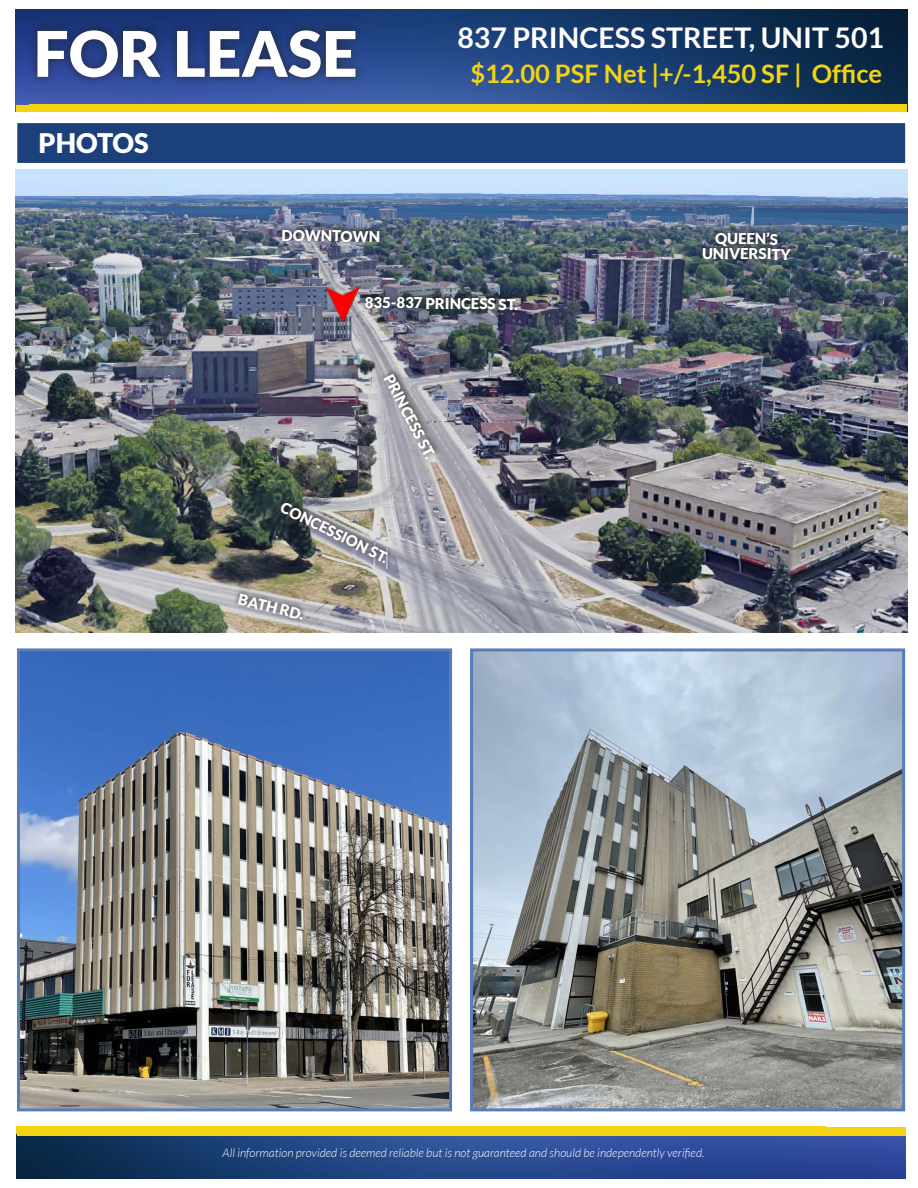
<style>
.page{position:relative;width:918px;height:1188px;background:#fff}
.page>*{position:absolute;margin:0;border:0;box-sizing:border-box;transform-origin:0 0}
.t1{font:900 63px "Lato";color:#fff}
.t2{font:700 28.5px "Lato";color:#fff}
.t3{font:900 27px "Lato";color:#fff}
.t4{font:700 25.5px "Lato";color:#f1d315}
.t5{font:900 15px "Lato";color:#fff}
.t6{font:italic 300 12px "Lato";color:#fff}
</style>
<div class="page">
<img style="left:17px;top:1135px;width:888px;height:43px">
<div style="left:17px;top:1127px;width:888px;height:8px;background:#f4d312"></div>
<div style="left:17px;top:123px;width:888px;height:40px;background:#1c407a;border:2px solid #1c407a"></div>
<img style="left:16px;top:10px;width:891px;height:101px">
<div style="left:16px;top:105px;width:890px;height:7px;background:#f4d312"></div>
<div style="left:28px;top:21px;width:337px;height:65px;background:#231f20;opacity:.75"></div>
<img style="left:16px;top:170px;width:891px;height:463px">
<img style="left:21px;top:652px;width:427px;height:455px">
<div style="left:17px;top:648px;width:435px;height:463px;border:3px solid #577cb9"></div>
<img style="left:474px;top:652px;width:427px;height:455px">
<div style="left:470px;top:648px;width:435px;height:463px;border:3px solid #577cb9"></div>
<img style="left:272px;top:493px;width:125px;height:78px">
<svg style="left:376px;top:365px;width:68px;height:102px;background:#a09fa7"></svg>
<svg style="left:231px;top:586px;width:81px;height:41px;background:#a9a39b"></svg>
<svg style="left:276px;top:223px;width:110px;height:25px;background:#606677"></svg>
<svg style="left:364px;top:290px;width:159px;height:26px;background:#4c515c"></svg>
<svg style="left:697px;top:226px;width:100px;height:40px;background:#46545e"></svg>
<img style="left:310px;top:270px;width:54px;height:53px">
<p class="t1" style="left:34px;top:17px;width:326px">FOR LEASE</p>
<p class="t3" style="left:39px;top:127px;width:112px">PHOTOS</p>
<p class="t5" style="left:282px;top:226px;width:100px;rotate:1deg">DOWNTOWN</p>
<p class="t2" style="left:457px;top:22px;width:428px">837 PRINCESS STREET, UNIT 501</p>
<p class="t4" style="left:470px;top:59px;width:413px">$12.00 PSF Net |+/-1,450 SF | Office</p>
<p class="t5" style="left:715px;top:229px;width:64px;rotate:1deg">QUEEN’S</p>
<p class="t5" style="left:702px;top:244px;width:90px;rotate:1deg">UNIVERSITY</p>
<p class="t5" style="left:365px;top:293px;width:155px;rotate:1deg">835-837 PRINCESS ST.</p>
<p class="t5" style="left:396px;top:371px;width:94px;rotate:62deg">PRINCESS ST.</p>
<p class="t5" style="left:285px;top:499px;width:120px;rotate:26deg">CONCESSION ST.</p>
<p class="t5" style="left:241px;top:590px;width:69px;rotate:14deg">BATH RD.</p>
<p class="t6" style="left:223px;top:1146px;width:483px">All information provided is deemed reliable but is not guaranteed and should be independently verified.</p>
</div>
